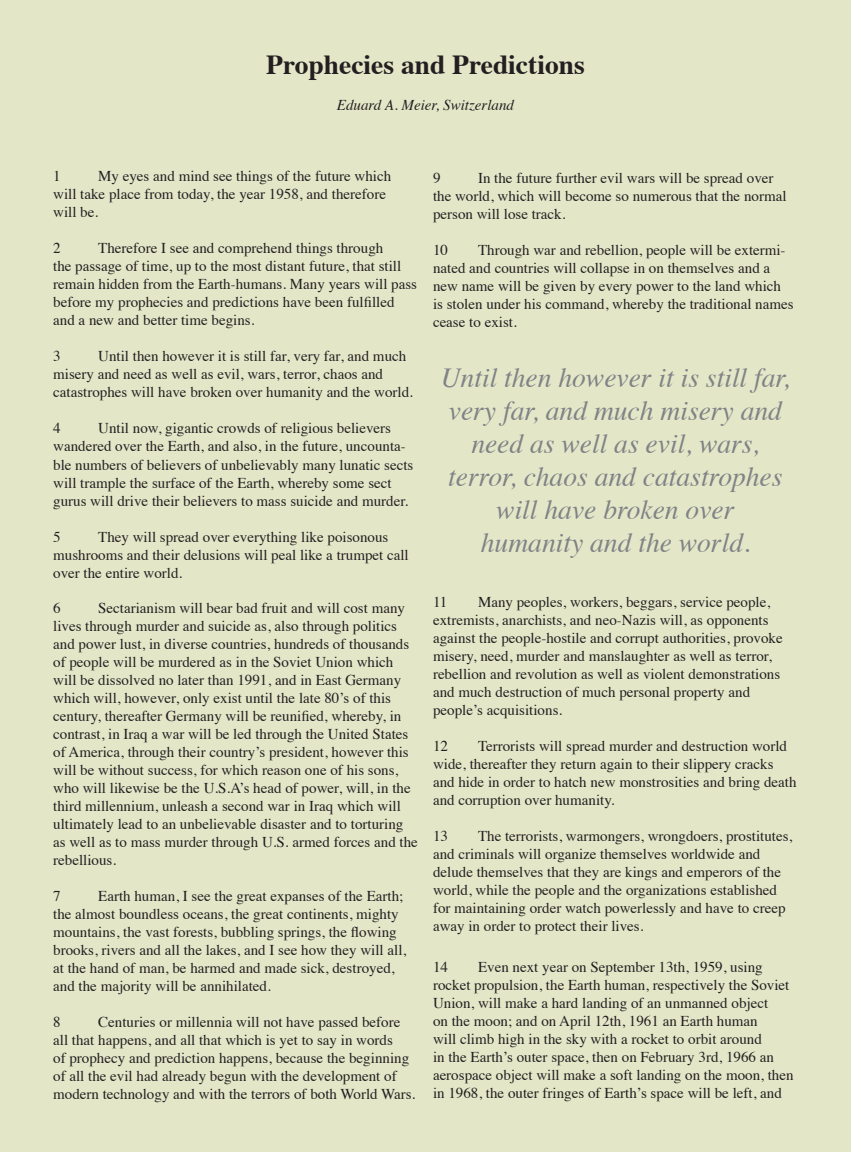
<style>
.page{position:relative;width:851px;height:1152px;background:#fff}
.page>*{position:absolute;margin:0;border:0;box-sizing:border-box;transform-origin:0 0}
.t1{font:italic 27.5px/33px "Times";color:#808285;text-align:center}
.t2{font:700 27.5px "Times";color:#231f20}
.t3{font:15px/18px "Times";color:#231f20}
.t4{font:italic 15px "Times";color:#231f20}
</style>
<div class="page">
<div style="left:0;top:0;width:850px;height:1152px;background:#e3e7c8"></div>
<h1 class="t2" style="left:266px;top:38px;width:320px">Prophecies and Predictions</h1>
<p class="t4" style="left:337px;top:92px;width:179px">Eduard A. Meier, Switzerland</p>
<p class="t3" style="left:53px;top:166px;width:339px;text-indent:45px">My eyes and mind see things of the future which will take place from today, the year 1958, and therefore will be.</p>
<p class="t3" style="left:53px;top:238px;width:9px">2</p>
<p class="t3" style="left:53px;top:166px;width:9px">1</p>
<p class="t3" style="left:53px;top:238px;width:365px;text-indent:45px">Therefore I see and comprehend things through<br>the passage of time, up to the most distant future, that still remain hidden from the Earth-humans. Many years will pass before my prophecies and predictions have been fulfilled and a new and better time begins.</p>
<p class="t3" style="left:53px;top:346px;width:9px">3</p>
<p class="t3" style="left:53px;top:346px;width:361px;text-indent:45px">Until then however it is still far, very far, and much misery and need as well as evil, wars, terror, chaos and catastrophes will have broken over humanity and the world.</p>
<p class="t3" style="left:53px;top:418px;width:9px">4</p>
<p class="t3" style="left:53px;top:418px;width:361px;text-indent:45px">Until now, gigantic crowds of religious believers wandered over the Earth, and also, in the future, uncounta&shy;ble numbers of believers of unbelievably many lunatic sects will trample the surface of the Earth, whereby some sect gurus will drive their believers to mass suicide and murder.</p>
<p class="t3" style="left:53px;top:526px;width:9px">5</p>
<p class="t3" style="left:53px;top:526px;width:357px;text-indent:45px">They will spread over everything like poisonous mushrooms and their delusions will peal like a trumpet call over the entire world.</p>
<p class="t3" style="left:53px;top:598px;width:9px">6</p>
<p class="t3" style="left:53px;top:598px;width:366px;text-indent:45px">Sectarianism will bear bad fruit and will cost many lives through murder and suicide as, also through politics and power lust, in diverse countries, hundreds of thousands of people will be murdered as in the Soviet Union which will be dissolved no later than 1991, and in East Germany which will, however, only exist until the late 80’s of this century, thereafter Germany will be reunified, whereby, in contrast, in Iraq a war will be led through the United States of America, through their country’s president, however this will be without success, for which reason one of his sons, who will likewise be the U.S.A’s head of power, will, in the third millennium, unleash a second war in Iraq which will ultimately lead to an unbelievable disaster and to torturing as well as to mass murder through U.S. armed forces and the rebellious.</p>
<p class="t3" style="left:53px;top:885px;width:9px">7</p>
<p class="t3" style="left:53px;top:885px;width:354px;text-indent:45px">Earth human, I see the great expanses of the Earth; the almost boundless oceans, the great continents, mighty mountains, the vast forests, bubbling springs, the flowing brooks, rivers and all the lakes, and I see how they will all, at the hand of man, be harmed and made sick, destroyed, and the majority will be annihilated.</p>
<p class="t3" style="left:53px;top:1011px;width:9px">8</p>
<p class="t3" style="left:53px;top:1011px;width:363px;text-indent:45px">Centuries or millennia will not have passed before all that happens, and all that which is yet to say in words<br>of prophecy and prediction happens, because the beginning of all the evil had already begun with the development of modern technology and with the terrors of both World Wars.</p>
<p class="t3" style="left:433px;top:167px;width:355px;text-indent:45px">In the future further evil wars will be spread over the world, which will become so numerous that the normal person will lose track.</p>
<p class="t3" style="left:433px;top:239px;width:16px">10</p>
<p class="t3" style="left:433px;top:167px;width:9px">9</p>
<p class="t3" style="left:433px;top:239px;width:362px;text-indent:45px">Through war and rebellion, people will be extermi&shy;nated and countries will collapse in on themselves and a new name will be given by every power to the land which is stolen under his command, whereby the traditional names cease to exist.</p>
<h1 class="t1" style="left:440px;top:359px;width:351px">Until then however it is still far, very far, and much misery and need as well as evil, wars, terror, chaos and catastrophes will have broken over<br>humanity and the world.</h1>
<p class="t3" style="left:433px;top:592px;width:351px;text-indent:45px">Many peoples, workers, beggars, service people, extremists, anarchists, and neo-Nazis will, as opponents against the people-hostile and corrupt authorities, provoke misery, need, murder and manslaughter as well as terror, rebellion and revolution as well as violent demonstrations and much destruction of much personal property and people’s acquisitions.</p>
<p class="t3" style="left:433px;top:736px;width:16px">12</p>
<p class="t3" style="left:433px;top:592px;width:16px">11</p>
<p class="t3" style="left:433px;top:736px;width:365px;text-indent:45px">Terrorists will spread murder and destruction world wide, thereafter they return again to their slippery cracks and hide in order to hatch new monstrosities and bring death and corruption over humanity.</p>
<p class="t3" style="left:433px;top:826px;width:16px">13</p>
<p class="t3" style="left:433px;top:826px;width:361px;text-indent:45px">The terrorists, warmongers, wrongdoers, prostitutes, and criminals will organize themselves worldwide and delude themselves that they are kings and emperors of the world, while the people and the organizations established for maintaining order watch powerlessly and have to creep away in order to protect their lives.</p>
<p class="t3" style="left:433px;top:956px;width:16px">14</p>
<p class="t3" style="left:433px;top:956px;width:362px;text-indent:45px">Even next year on September 13th, 1959, using rocket propulsion, the Earth human, respectively the Soviet Union, will make a hard landing of an unmanned object<br>on the moon; and on April 12th, 1961 an Earth human<br>will climb high in the sky with a rocket to orbit around<br>in the Earth’s outer space, then on February 3rd, 1966 an aerospace object will make a soft landing on the moon, then in 1968, the outer fringes of Earth’s space will be left, and</p>
</div>
